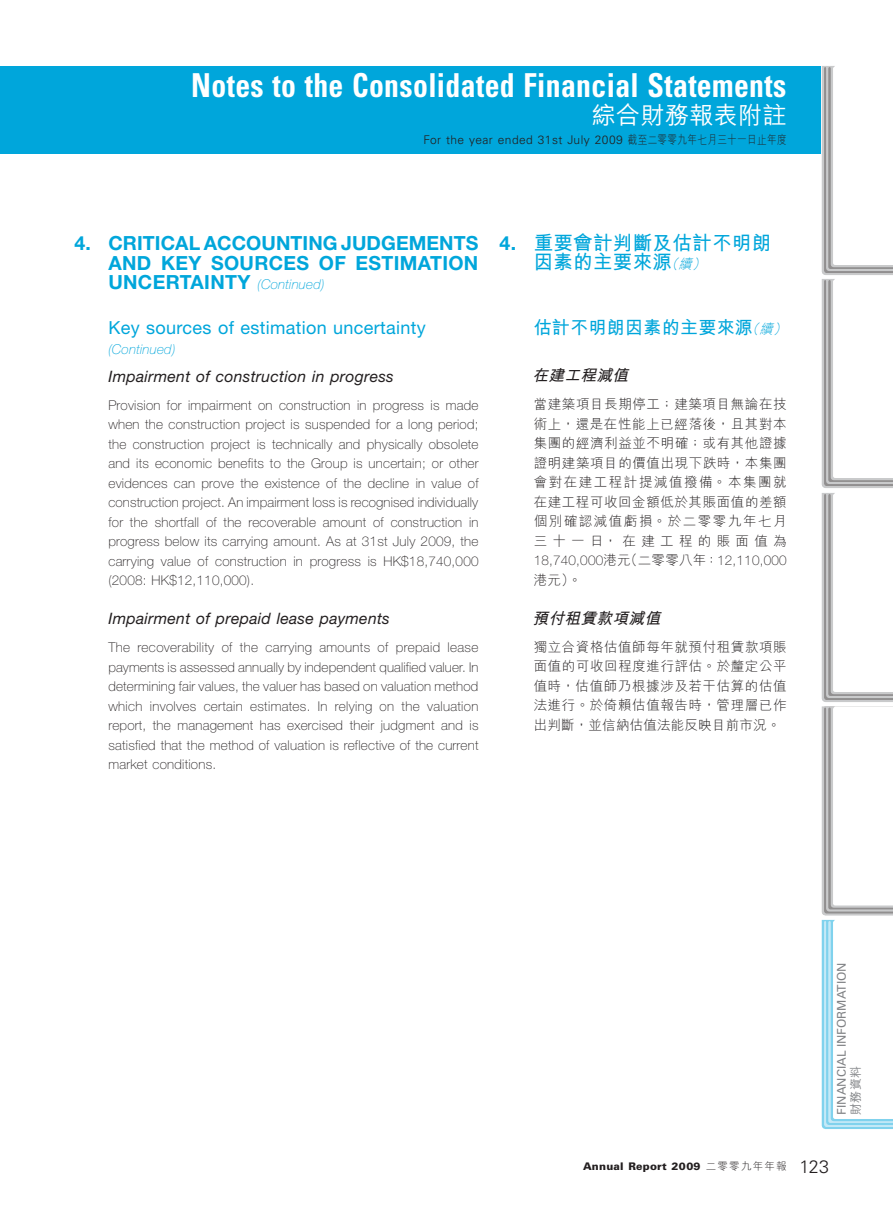
<style>
.page{position:relative;width:893px;height:1212px;background:#fff}
.page>*{position:absolute;margin:0;border:0;box-sizing:border-box;transform-origin:0 0}
.t1{font:700 condensed 33px "Univers LT Std";letter-spacing:.015em;color:#fff;scale:.9 1}
.t2{font:500 24px "M Hei HK";letter-spacing:.015em;color:#fff}
.t3{font:700 19.5px/19.5px "Helvetica Neue LT Std";letter-spacing:.015em;color:#00a6db;text-align:justify}
.t4{font:700 19.5px/19.5px "M Hei HK";letter-spacing:.015em;color:#00a6db}
.t5{font:18px "Helvetica Neue LT Std";letter-spacing:.015em;color:#00a6db}
.t6{font:700 18px "M Hei HK";letter-spacing:.015em;color:#00a6db}
.t7{font:italic 15.75px "Helvetica Neue LT Std";letter-spacing:.015em;color:#231f20}
.t8{font:italic 700 15.75px "M Hei HK";color:#231f20}
.t9{font:100 13.5px/19.5px "Helvetica Neue LT Std";letter-spacing:.015em;color:#231f20;text-align:justify}
.t10{font:300 13.5px/19.5px "M Hei HK";letter-spacing:.045em;color:#231f20;text-align:justify}
.t11{font:italic 100 13.5px "Helvetica Neue LT Std";letter-spacing:.015em;color:#00a6db}
.t12{font:300 12px "Univers LT Std";letter-spacing:.035em;color:#231f20}
.t13{font:12px/14.2px "Univers LT Std";color:#808285}
.t14{font:900 10.5px "Univers LT Std";letter-spacing:.02em;color:#231f20}
.s1{font-family:"M Hei HK"}
.s2{font-weight:100;font-style:italic;font-size:13.5px}
.s3{font-family:"Helvetica Neue LT Std"}
.s4{font-weight:300;font-style:italic;font-size:13.5px}
.s5{font-family:"Helvetica Neue LT Std";font-weight:100}
.s6{font-family:"M Hei HK";font-weight:500}
.s7{font-family:"M Hei HK";font-weight:300}
.s8{font-weight:300;font-size:18px}
</style>
<div class="page">
<div style="left:0;top:66px;width:893px;height:88px;background:#00a6db"></div>
<svg style="left:822px;top:66px;width:71px;height:1063px"></svg>
<p class="t1" style="left:191px;top:65px;width:663px">Notes to the Consolidated Financial Statements</p>
<p class="t2" style="left:592px;top:98px;width:196px">綜合財務報表附註</p>
<p class="t12" style="left:423px;top:133px;width:365px">For the year ended 31st July 2009 <span class="s1">截至二零零九年七月三十一日止年度</span></p>
<p class="t3" style="left:108px;top:233px;width:371px;text-indent:-34px">4. CRITICAL ACCOUNTING JUDGEMENTS AND KEY SOURCES OF ESTIMATION UNCERTAINTY <span class="s2">(Continued)</span></p>
<p class="t5" style="left:108px;top:317px;width:319px">Key sources of estimation uncertainty</p>
<p class="t11" style="left:108px;top:341px;width:68px">(Continued)</p>
<p class="t7" style="left:108px;top:366px;width:287px">Impairment of construction in progress</p>
<p class="t9" style="left:108px;top:395px;width:372px">Provision for impairment on construction in progress is made when the construction project is suspended for a long period; the construction project is technically and physically obsolete and its economic benefits to the Group is uncertain; or other evidences can prove the existence of the decline in value of construction project. An impairment loss is recognised individually for the shortfall of the recoverable amount of construction in progress below its carrying amount. As at 31st July 2009, the carrying value of construction in progress is HK$18,740,000 (2008: HK$12,110,000).</p>
<p class="t7" style="left:108px;top:609px;width:283px">Impairment of prepaid lease payments</p>
<p class="t9" style="left:108px;top:638px;width:372px">The recoverability of the carrying amounts of prepaid lease payments is assessed annually by independent qualified valuer. In determining fair values, the valuer has based on valuation method which involves certain estimates. In relying on the valuation report, the management has exercised their judgment and is satisfied that the method of valuation is reflective of the current market conditions.</p>
<p class="t4" style="left:534px;top:231px;width:239px;text-indent:-34px"><span class="s3">4.</span> 重要會計判斷及估計不明朗因素的主要來源<span class="s4">（續）</span></p>
<p class="t6" style="left:534px;top:314px;width:259px">估計不明朗因素的主要來源<span class="s4">（續）</span></p>
<p class="t8" style="left:533px;top:364px;width:102px">在建工程減值</p>
<p class="t10" style="left:534px;top:394px;width:254px">當建築項目長期停工；建築項目無論在技術上，還是在性能上已經落後，且其對本集團的經濟利益並不明確；或有其他證據證明建築項目的價值出現下跌時，本集團會對在建工程計提減值撥備。本集團就在建工程可收回金額低於其賬面值的差額個別確認減值虧損。於二零零九年七月三十一日，在建工程的賬面值為<span class="s5">18,740,000</span>港元（二零零八年：<span class="s5">12,110,000</span>港元）。</p>
<p class="t8" style="left:533px;top:606px;width:134px">預付租賃款項減值</p>
<p class="t10" style="left:534px;top:636px;width:254px">獨立合資格估值師每年就預付租賃款項賬面值的可收回程度進行評估。於釐定公平值時，估值師乃根據涉及若干估算的估值法進行。於倚賴估值報告時，管理層已作出判斷，並信納估值法能反映目前市況。</p>
<p class="t13" style="left:834px;top:1115px;width:154px;rotate:-90deg">FINANCIAL INFORMATION<span class="s6">財務資料</span></p>
<p class="t14" style="left:583px;top:1159px;width:248px">Annual Report 2009 <span class="s7">二零零九年年報</span> <span class="s8">123</span></p>
</div>
